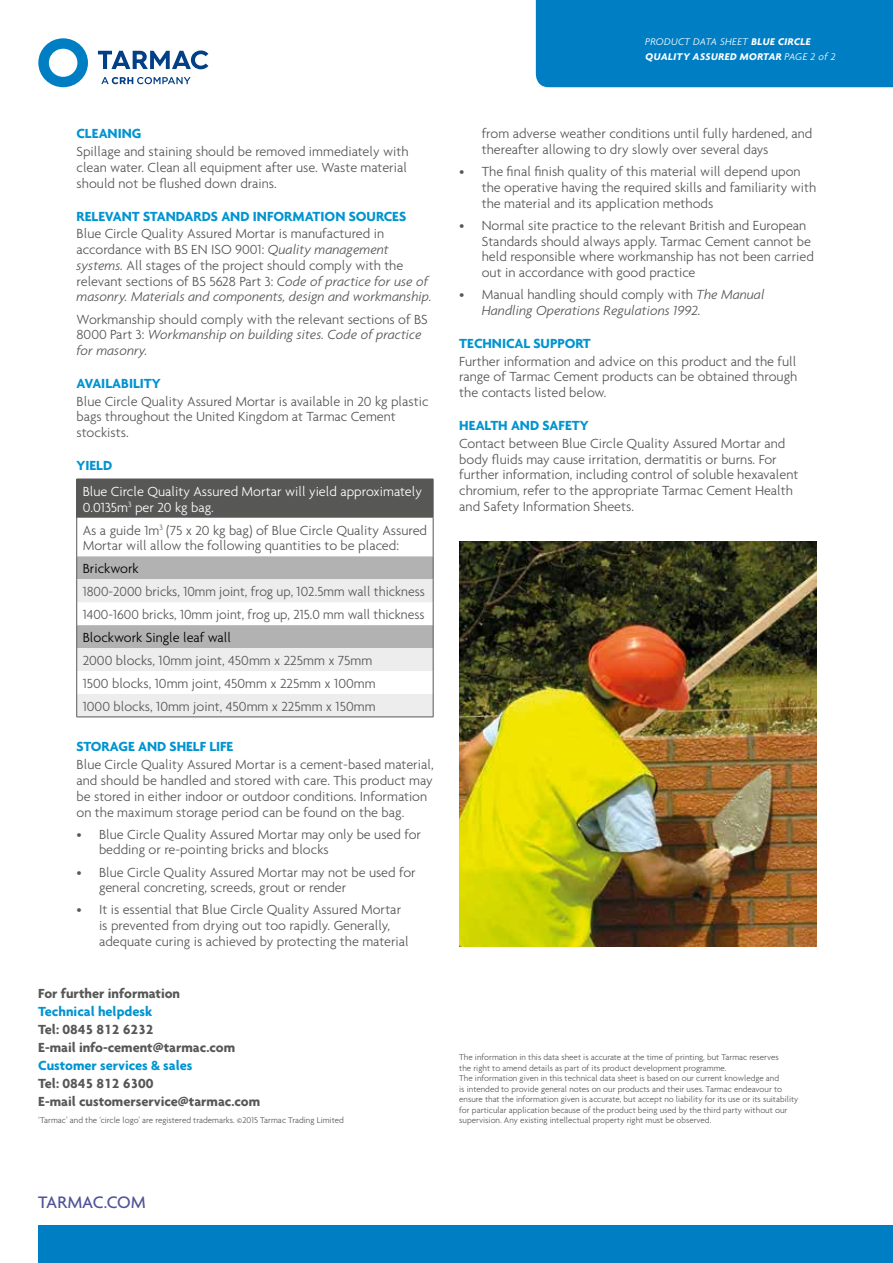
<style>
.page{position:relative;width:893px;height:1263px;background:#fff}
.page>*{position:absolute;margin:0;border:0;box-sizing:border-box;transform-origin:0 0}
.t1{font:500 18px "Agenda";color:#505398}
.t2{font:300 14.25px/15.8px "Agenda";color:#575756}
.t3{font:700 14.25px "Agenda";color:#0094d0}
.t4{font:700 14.25px/18px "Agenda";color:#575756}
.t5{font:italic 300 14.25px/15.8px "Agenda";color:#575756}
.t6{font:300 14.25px/15.8px "Agenda";color:#fff}
.t7{font:300 14.25px "Agenda";color:#000}
.t8{font:italic 700 10.5px/15.8px "Agenda";letter-spacing:.03em;color:#fff}
.t9{font:300 9px/10.5px "Agenda";color:#575756}
.s1{font-weight:300}
.s2{font-style:italic}
.s3{font-style:normal}
</style>
<div class="page">
<div style="left:38px;top:1225px;width:855px;height:38px;background:#007ec3"></div>
<svg style="left:101px;top:77px;width:90px;height:7px"></svg>
<svg style="left:98px;top:50px;width:110px;height:19px"></svg>
<svg style="left:38px;top:38px;width:50px;height:49px"></svg>
<div style="left:536px;top:0;width:357px;height:87px;background:#007ec3"></div>
<div style="left:77px;top:479px;width:356px;height:39px;background:#575756"></div>
<hr style="left:76px;top:479px;width:1px;height:39px;background:#575756">
<hr style="left:433px;top:479px;width:1px;height:39px;background:#575756">
<hr style="left:76px;top:518px;width:1px;height:38px;background:#575756">
<hr style="left:433px;top:518px;width:1px;height:38px;background:#575756">
<svg style="left:76px;top:556px;width:358px;height:161px"></svg>
<hr style="left:77px;top:717px;width:356px;height:1px;background:#575756">
<img style="left:459px;top:541px;width:357px;height:405px">
<p class="t8" style="left:645px;top:33px;width:192px"><span class="s1">PRODUCT DATA SHEET</span> BLUE CIRCLE<br>QUALITY ASSURED MORTAR <span class="s1">PAGE 2 of 2</span></p>
<p class="t3" style="left:77px;top:125px;width:66px">CLEANING</p>
<p class="t2" style="left:77px;top:144px;width:334px;text-align:justify">Spillage and staining should be removed immediately with clean water. Clean all equipment after use. Waste material should not be flushed down drains.</p>
<p class="t3" style="left:77px;top:207px;width:331px">RELEVANT STANDARDS AND INFORMATION SOURCES</p>
<p class="t2" style="left:77px;top:226px;width:357px">Blue Circle Quality Assured Mortar is manufactured in accordance with BS EN ISO 9001: <span class="s2">Quality management systems.</span> All stages of the project should comply with the relevant sections of BS 5628 Part 3: <span class="s2">Code of practice for use of masonry. Materials and components, design and workmanship.</span></p>
<p class="t2" style="left:77px;top:311px;width:353px">Workmanship should comply with the relevant sections of BS<br>8000 Part 3: <span class="s2">Workmanship on building sites. Code of practice for masonry.</span></p>
<p class="t3" style="left:77px;top:374px;width:86px">AVAILABILITY</p>
<p class="t2" style="left:77px;top:393px;width:354px">Blue Circle Quality Assured Mortar is available in 20 kg plastic bags throughout the United Kingdom at Tarmac Cement stockists.</p>
<p class="t3" style="left:77px;top:457px;width:37px">YIELD</p>
<p class="t6" style="left:83px;top:483px;width:341px">Blue Circle Quality Assured Mortar will yield approximately<br>0.0135m<sup>3</sup> per 20 kg bag.</p>
<p class="t2" style="left:83px;top:522px;width:346px">As a guide 1m<sup>3</sup> (75 x 20 kg bag) of Blue Circle Quality Assured<br>Mortar will allow the following quantities to be placed:</p>
<p class="t7" style="left:83px;top:560px;width:58px">Brickwork</p>
<p class="t2" style="left:83px;top:580px;width:344px;line-height:23px">1800-2000 bricks, 10mm joint, frog up, 102.5mm wall thickness<br>1400-1600 bricks, 10mm joint, frog up, 215.0 mm wall thickness</p>
<p class="t7" style="left:83px;top:629px;width:150px">Blockwork Single leaf wall</p>
<p class="t2" style="left:83px;top:649px;width:294px;line-height:23px">2000 blocks, 10mm joint, 450mm x 225mm x 75mm<br>1500 blocks, 10mm joint, 450mm x 225mm x 100mm<br>1000 blocks, 10mm joint, 450mm x 225mm x 150mm</p>
<p class="t3" style="left:77px;top:738px;width:158px">STORAGE AND SHELF LIFE</p>
<p class="t2" style="left:77px;top:757px;width:359px">Blue Circle Quality Assured Mortar is a cement-based material, and should be handled and stored with care. This product may be stored in either indoor or outdoor conditions. Information on the maximum storage period can be found on the bag.</p>
<p class="t2" style="left:99px;top:826px;width:324px;text-indent:-23px">• Blue Circle Quality Assured Mortar may only be used for bedding or re-pointing bricks and blocks</p>
<p class="t2" style="left:99px;top:864px;width:318px;text-indent:-23px">• Blue Circle Quality Assured Mortar may not be used for general concreting, screeds, grout or render</p>
<p class="t2" style="left:99px;top:902px;width:311px;text-indent:-23px">• It is essential that Blue Circle Quality Assured Mortar is prevented from drying out too rapidly. Generally, adequate curing is achieved by protecting the material</p>
<p class="t4" style="left:38px;top:984px;width:143px">For further information</p>
<p class="t3" style="left:38px;top:1002px;width:115px">Technical helpdesk</p>
<p class="t4" style="left:38px;top:1020px;width:198px">Tel: 0845 812 6232<br>E-mail info-cement@tarmac.com</p>
<p class="t3" style="left:38px;top:1056px;width:156px">Customer services &amp; sales</p>
<p class="t4" style="left:38px;top:1074px;width:223px">Tel: 0845 812 6300<br>E-mail customerservice@tarmac.com</p>
<p class="t9" style="left:38px;top:1114px;width:307px">‘Tarmac’ and the ‘circle logo’ are registered trademarks. ©2015 Tarmac Trading Limited</p>
<p class="t2" style="left:482px;top:126px;width:332px">from adverse weather conditions until fully hardened, and thereafter allowing to dry slowly over several days</p>
<p class="t2" style="left:482px;top:164px;width:336px;text-indent:-23px">• The final finish quality of this material will depend upon the operative having the required skills and familiarity with the material and its application methods</p>
<p class="t2" style="left:482px;top:217px;width:334px;text-indent:-23px">• Normal site practice to the relevant British and European Standards should always apply. Tarmac Cement cannot be held responsible where workmanship has not been carried out in accordance with good practice</p>
<p class="t5" style="left:482px;top:287px;width:284px;text-indent:-23px"><span class="s3">• Manual handling should comply with</span> The Manual<br>Handling Operations Regulations 1992.</p>
<p class="t3" style="left:459px;top:335px;width:133px">TECHNICAL SUPPORT</p>
<p class="t2" style="left:459px;top:353px;width:340px;text-align:justify">Further information and advice on this product and the full range of Tarmac Cement products can be obtained through the contacts listed below.</p>
<p class="t3" style="left:459px;top:417px;width:131px">HEALTH AND SAFETY</p>
<p class="t2" style="left:459px;top:435px;width:341px">Contact between Blue Circle Quality Assured Mortar and body fluids may cause irritation, dermatitis or burns. For further information, including control of soluble hexavalent chromium, refer to the appropriate Tarmac Cement Health and Safety Information Sheets.</p>
<p class="t9" style="left:459px;top:1052px;width:341px">The information in this data sheet is accurate at the time of printing, but Tarmac reserves<br>the right to amend details as part of its product development programme.<br>The information given in this technical data sheet is based on our current knowledge and<br>is intended to provide general notes on our products and their uses. Tarmac endeavour to ensure that the information given is accurate, but accept no liability for its use or its suitability for particular application because of the product being used by the third party without our supervision. Any existing intellectual property right must be observed.</p>
<p class="t1" style="left:38px;top:1191px;width:109px">TARMAC.COM</p>
</div>
